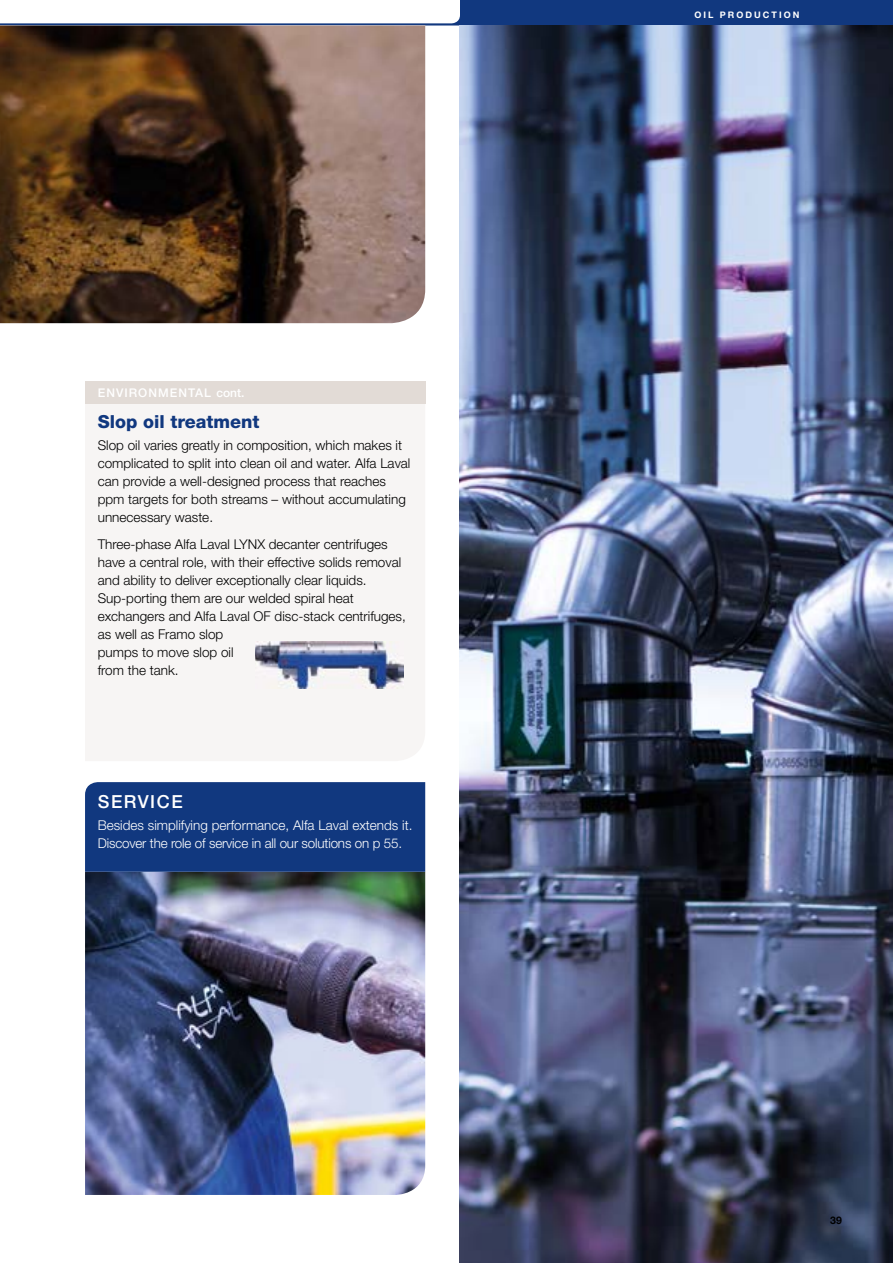
<style>
.page{position:relative;width:893px;height:1263px;background:#fff}
.page>*{position:absolute;margin:0;border:0;box-sizing:border-box;transform-origin:0 0}
.t1{font:800 18px "Helvetica Neue LT Pro";color:#11387f}
.t2{font:500 18px "Helvetica Neue LT Pro";letter-spacing:.085em;color:#fff}
.t3{font:300 13.5px/18px "Helvetica Neue LT Pro";color:#000}
.t4{font:300 13.5px/18px "Helvetica Neue LT Pro";color:#fff}
.t5{font:500 12px "Helvetica Neue LT Pro";letter-spacing:.085em;color:#fff}
.t6{font:700 10.5px "Helvetica Neue LT Pro";color:#000}
.t7{font:700 9px "Helvetica Neue LT Std";letter-spacing:.225em;color:#fff}
</style>
<div class="page">
<svg style="left:0;top:0;width:893px;height:26px"></svg>
<img style="left:0;top:26px;width:425px;height:297px">
<div style="left:85px;top:404px;width:340px;height:357px;background:#f7f5f4"></div>
<div style="left:85px;top:381px;width:340px;height:23px;background:#e2dbd6"></div>
<img style="left:85px;top:872px;width:340px;height:323px">
<div style="left:85px;top:782px;width:340px;height:90px;background:#11387f"></div>
<img style="left:255px;top:641px;width:149px;height:48px">
<img style="left:459px;top:26px;width:434px;height:1237px">
<p class="t5" style="left:98px;top:385px;width:148px">ENVIRONMENTAL cont.</p>
<h1 class="t1" style="left:98px;top:411px;width:163px">Slop oil treatment</h1>
<p class="t3" style="left:98px;top:436px;width:314px">Slop oil varies greatly in composition, which makes it complicated to split into clean oil and water. Alfa Laval can provide a well-designed process that reaches ppm targets for both streams – without accumulating unnecessary waste.</p>
<p class="t3" style="left:98px;top:535px;width:310px">Three-phase Alfa Laval LYNX decanter centrifuges have a central role, with their effective solids removal and ability to deliver exceptionally clear liquids.<br>Sup-porting them are our welded spiral heat exchangers and Alfa Laval OF disc-stack centrifuges, as well as Framo slop<br>pumps to move slop oil<br>from the tank.</p>
<h1 class="t2" style="left:98px;top:790px;width:86px">SERVICE</h1>
<p class="t4" style="left:98px;top:816px;width:316px">Besides simplifying performance, Alfa Laval extends it.<br>Discover the role of service in all our solutions on p 55.</p>
<p class="t7" style="left:694px;top:9px;width:106px">OIL PRODUCTION</p>
<p class="t6" style="left:830px;top:1213px;width:13px">39</p>
</div>
